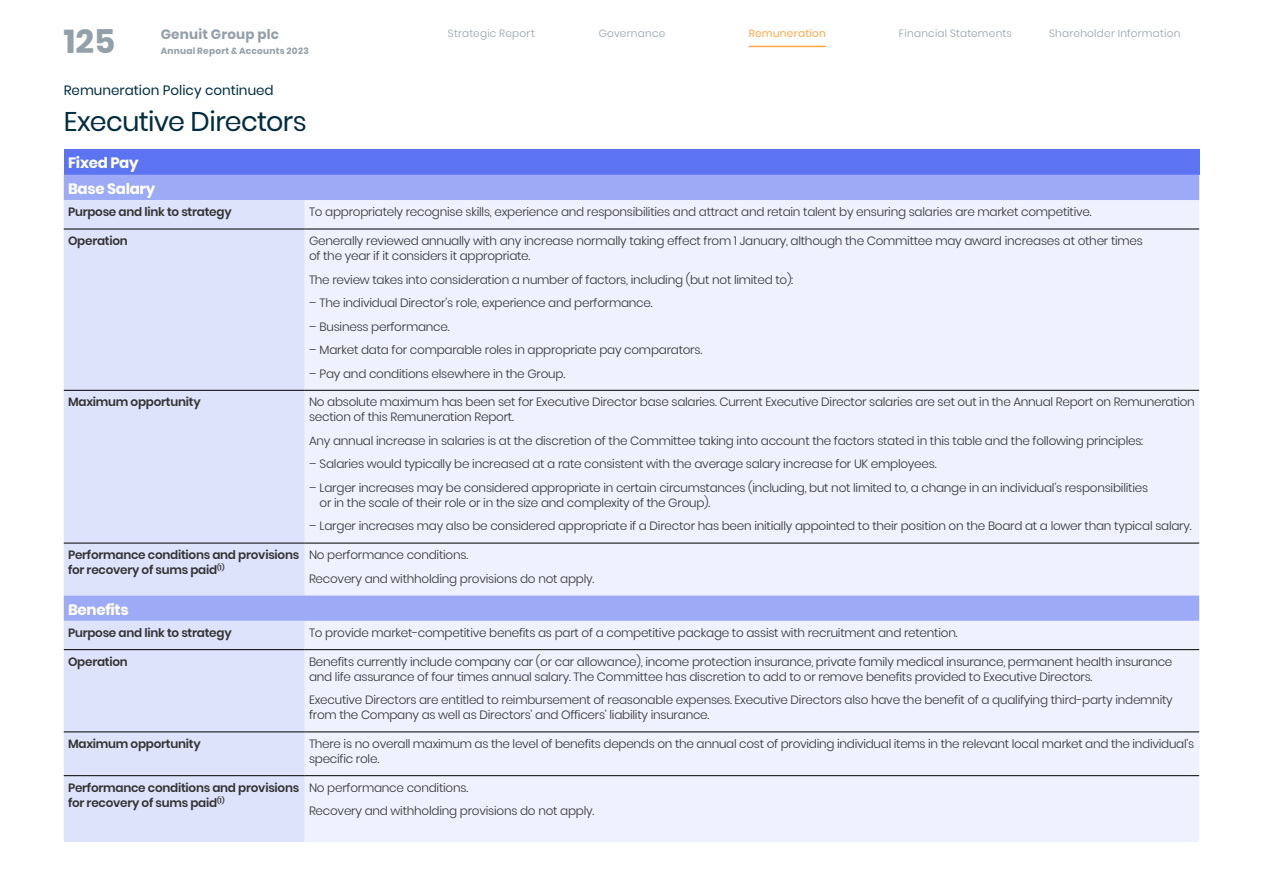
<style>
.page{position:relative;width:1263px;height:893px;background:#fff}
.page>*{position:absolute;margin:0;border:0;box-sizing:border-box;transform-origin:0 0}
.t1{font:700 33px "Poppins";color:#93a0aa}
.t2{font:27px "Poppins";letter-spacing:-.02em;color:#002d40}
.t3{font:700 15px/25.5px "Poppins";letter-spacing:-.02em;color:#fff}
.t4{font:13.5px "Poppins";color:#002d40}
.t5{font:700 13.5px "Poppins";letter-spacing:.015em;color:#93a0aa}
.t6{font:300 12px/15px "Poppins";letter-spacing:-.02em;color:#333}
.t7{font:600 12px/15px "Poppins";letter-spacing:-.02em;color:#333}
.t8{font:300 10.5px "Poppins";letter-spacing:.025em;color:#93a0aa}
.t9{font:10.5px "Poppins";letter-spacing:.025em;color:#ffa644}
.t10{font:700 9px "Poppins";letter-spacing:.025em;color:#93a0aa}
</style>
<div class="page">
<div style="left:64px;top:149px;width:1135px;height:26px;background:#5c73f2"></div>
<div style="left:64px;top:175px;width:1135px;height:25px;background:#9dabf7"></div>
<div style="left:64px;top:200px;width:241px;height:642px;background:#dee3fc"></div>
<div style="left:305px;top:200px;width:894px;height:642px;background:#eff1fe"></div>
<hr style="left:64px;top:229px;width:241px;height:1px;background:#000">
<hr style="left:305px;top:229px;width:894px;height:1px;background:#000">
<hr style="left:64px;top:390px;width:241px;height:1px;background:#000">
<hr style="left:305px;top:390px;width:894px;height:1px;background:#000">
<hr style="left:64px;top:543px;width:241px;height:1px;background:#000">
<hr style="left:305px;top:543px;width:894px;height:1px;background:#000">
<hr style="left:64px;top:649px;width:241px;height:1px;background:#000">
<hr style="left:305px;top:649px;width:894px;height:1px;background:#000">
<hr style="left:64px;top:732px;width:241px;height:1px;background:#000">
<hr style="left:305px;top:732px;width:894px;height:1px;background:#000">
<hr style="left:64px;top:775px;width:241px;height:1px;background:#000">
<hr style="left:305px;top:775px;width:894px;height:1px;background:#000">
<hr style="left:749px;top:46px;width:77px;height:1px;background:#ffa644">
<h1 class="t1" style="left:64px;top:22px;width:53px">125</h1>
<p class="t5" style="left:161px;top:27px;width:120px">Genuit Group plc</p>
<p class="t10" style="left:161px;top:46px;width:150px">Annual Report &amp; Accounts 2023</p>
<p class="t8" style="left:448px;top:27px;width:88px">Strategic Report</p>
<p class="t8" style="left:599px;top:27px;width:68px">Governance</p>
<p class="t9" style="left:749px;top:27px;width:79px">Remuneration</p>
<p class="t8" style="left:899px;top:27px;width:114px">Financial Statements</p>
<p class="t8" style="left:1049px;top:27px;width:133px">Shareholder Information</p>
<p class="t4" style="left:64px;top:82px;width:211px">Remuneration Policy continued</p>
<h2 class="t2" style="left:64px;top:105px;width:245px">Executive Directors</h2>
<p class="t3" style="left:68px;top:150px;width:89px">Fixed Pay<br>Base Salary</p>
<p class="t7" style="left:68px;top:205px;width:165px">Purpose and link to strategy</p>
<p class="t6" style="left:309px;top:205px;width:784px">To appropriately recognise skills, experience and responsibilities and attract and retain talent by ensuring salaries are market competitive.</p>
<p class="t7" style="left:68px;top:233px;width:61px">Operation</p>
<p class="t6" style="left:309px;top:233px;width:835px">Generally reviewed annually with any increase normally taking effect from 1 January, although the Committee may award increases at other times of the year if it considers it appropriate.</p>
<p class="t6" style="left:309px;top:272px;width:486px">The review takes into consideration a number of factors, including (but not limited to):</p>
<p class="t6" style="left:309px;top:295px;width:345px">– The individual Director’s role, experience and performance.</p>
<p class="t6" style="left:309px;top:319px;width:142px">– Business performance.</p>
<p class="t6" style="left:309px;top:342px;width:395px">– Market data for comparable roles in appropriate pay comparators.</p>
<p class="t6" style="left:309px;top:366px;width:258px">– Pay and conditions elsewhere in the Group.</p>
<p class="t7" style="left:68px;top:395px;width:134px">Maximum opportunity</p>
<p class="t6" style="left:309px;top:395px;width:887px">No absolute maximum has been set for Executive Director base salaries. Current Executive Director salaries are set out in the Annual Report on Remuneration section of this Remuneration Report.</p>
<p class="t6" style="left:309px;top:433px;width:836px">Any annual increase in salaries is at the discretion of the Committee taking into account the factors stated in this table and the following principles:</p>
<p class="t6" style="left:309px;top:457px;width:629px">– Salaries would typically be increased at a rate consistent with the average salary increase for UK employees.</p>
<p class="t6" style="left:320px;top:480px;width:830px;text-indent:-11px">– Larger increases may be considered appropriate in certain circumstances (including, but not limited to, a change in an individual’s responsibilities or in the scale of their role or in the size and complexity of the Group).</p>
<p class="t6" style="left:309px;top:519px;width:884px">– Larger increases may also be considered appropriate if a Director has been initially appointed to their position on the Board at a lower than typical salary.</p>
<p class="t7" style="left:68px;top:547px;width:233px">Performance conditions and provisions for recovery of sums paid<sup>(1)</sup></p>
<p class="t6" style="left:309px;top:543px;width:287px;line-height:23.5px">No performance conditions.<br>Recovery and withholding provisions do not apply.</p>
<p class="t3" style="left:68px;top:597px;width:62px">Benefits</p>
<p class="t7" style="left:68px;top:625px;width:165px">Purpose and link to strategy</p>
<p class="t6" style="left:309px;top:625px;width:650px">To provide market-competitive benefits as part of a competitive package to assist with recruitment and retention.</p>
<p class="t7" style="left:68px;top:654px;width:61px">Operation</p>
<p class="t6" style="left:309px;top:654px;width:865px">Benefits currently include company car (or car allowance), income protection insurance, private family medical insurance, permanent health insurance and life assurance of four times annual salary. The Committee has discretion to add to or remove benefits provided to Executive Directors.</p>
<p class="t6" style="left:309px;top:692px;width:865px">Executive Directors are entitled to reimbursement of reasonable expenses. Executive Directors also have the benefit of a qualifying third-party indemnity from the Company as well as Directors’ and Officers’ liability insurance.</p>
<p class="t7" style="left:68px;top:736px;width:134px">Maximum opportunity</p>
<p class="t6" style="left:309px;top:736px;width:887px">There is no overall maximum as the level of benefits depends on the annual cost of providing individual items in the relevant local market and the individual’s specific role.</p>
<p class="t7" style="left:68px;top:780px;width:233px">Performance conditions and provisions for recovery of sums paid<sup>(1)</sup></p>
<p class="t6" style="left:309px;top:776px;width:287px;line-height:23.5px">No performance conditions.<br>Recovery and withholding provisions do not apply.</p>
</div>
